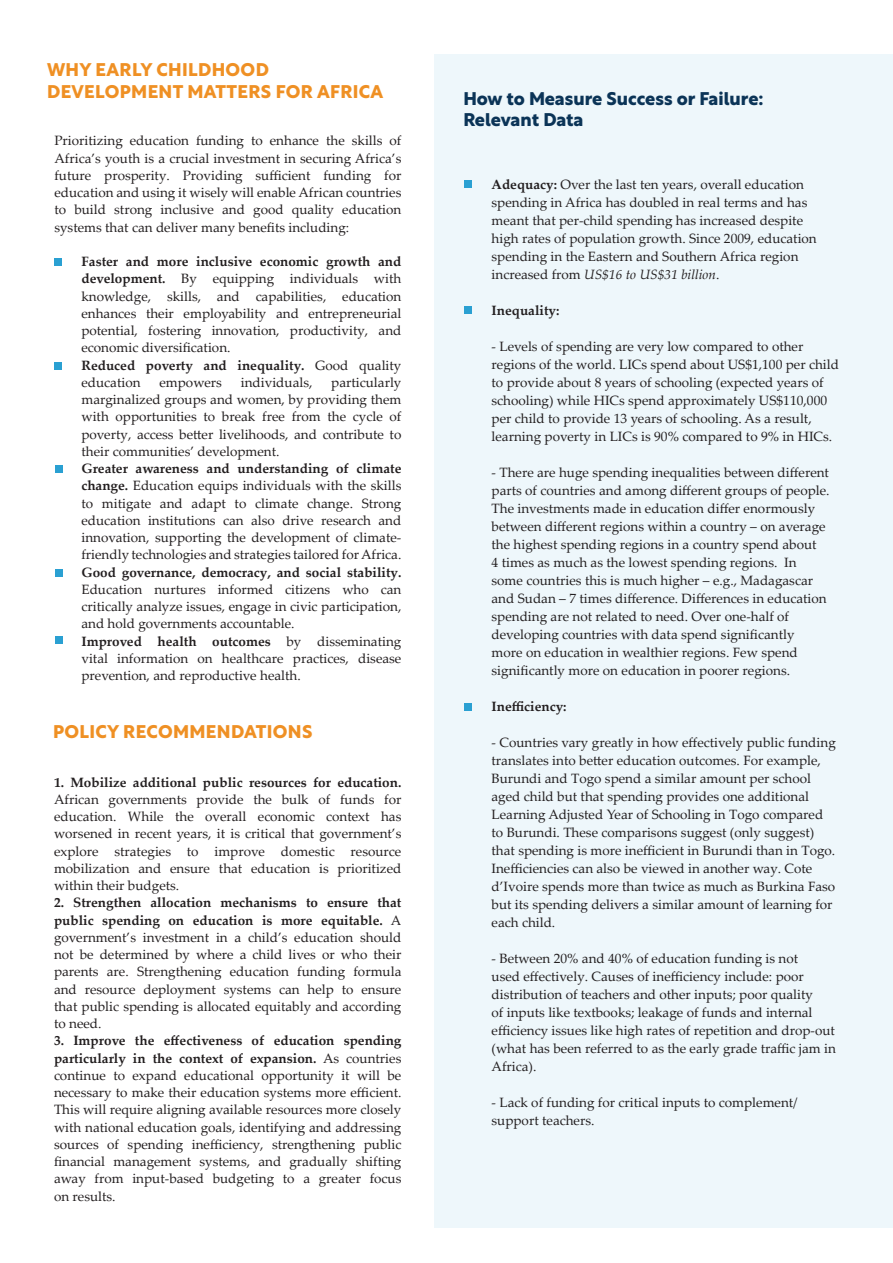
<style>
.page{position:relative;width:893px;height:1263px;background:#fff}
.page>*{position:absolute;margin:0;border:0;box-sizing:border-box;transform-origin:0 0}
.t1{font:700 18px/21.6px "Rustica";letter-spacing:.02em;color:#ef9024}
.t2{font:700 18px "Rustica";letter-spacing:-.005em;color:#0b3457}
.t3{font:13.5px/17.2px "Palatino Linotype";color:#231f20;text-align:justify}
.t4{font:700 13.5px/17.2px "Palatino Linotype";color:#231f20}
.s1{font-weight:700}
.s2{font-weight:400}
.s3{font-style:italic}
</style>
<div class="page">
<div style="left:434px;top:54px;width:459px;height:1173px;background:#eef7fb"></div>
<div style="left:55px;top:258px;width:7px;height:8px;background:#2aa0d2"></div>
<div style="left:55px;top:362px;width:7px;height:8px;background:#2aa0d2"></div>
<div style="left:55px;top:636px;width:8px;height:7px;background:#2aa0d2"></div>
<div style="left:55px;top:569px;width:8px;height:7px;background:#2aa0d2"></div>
<div style="left:55px;top:465px;width:8px;height:7px;background:#2aa0d2"></div>
<div style="left:465px;top:180px;width:7px;height:8px;background:#2aa0d2"></div>
<div style="left:465px;top:306px;width:7px;height:8px;background:#2aa0d2"></div>
<div style="left:465px;top:704px;width:7px;height:7px;background:#2aa0d2"></div>
<p class="t1" style="left:47px;top:57px;width:338px">WHY EARLY CHILDHOOD<br>DEVELOPMENT MATTERS FOR AFRICA</p>
<p class="t3" style="left:54px;top:132px;width:349px">Prioritizing education funding to enhance the skills of Africa’s youth is a crucial investment in securing Africa’s future prosperity. Providing sufficient funding for education and using it wisely will enable African countries to build strong inclusive and good quality education systems that can deliver many benefits including:</p>
<p class="t3" style="left:81px;top:252px;width:322px;text-indent:-27px"><span class="s1">• Faster and more inclusive economic growth and development.</span> By equipping individuals with knowledge, skills, and capabilities, education enhances their employability and entrepreneurial potential, fostering innovation, productivity, and economic diversification.</p>
<p class="t4" style="left:81px;top:356px;width:321px;text-indent:-27px">• Reduced poverty and inequality. <span class="s2">Good quality education</span></p>
<p class="t3" style="left:81px;top:373px;width:322px;text-indent:250px">particularly marginalized groups and women, by providing them with opportunities to break free from the cycle of poverty, access better livelihoods, and contribute to their communities’ development.</p>
<p class="t3" style="left:81px;top:459px;width:321px;text-indent:-27px"><span class="s1">• Greater awareness and understanding of climate change.</span> Education equips individuals with the skills to mitigate and adapt to climate change. Strong education institutions can also drive research and innovation, supporting the development of climate&shy;friendly technologies and strategies tailored for Africa.</p>
<p class="t3" style="left:81px;top:563px;width:321px;text-indent:-27px"><span class="s1">• Good governance, democracy, and social stability.<br></span>Education nurtures informed citizens who can critically analyze issues, engage in civic participation, and hold governments accountable.</p>
<p class="t3" style="left:81px;top:632px;width:321px;text-indent:-27px"><span class="s1">• Improved health outcomes</span> by disseminating vital information on healthcare practices, disease prevention, and reproductive health.</p>
<p class="t3" style="left:159px;top:373px;width:64px">empowers</p>
<p class="t3" style="left:241px;top:373px;width:73px">individuals,</p>
<p class="t1" style="left:53px;top:719px;width:261px">POLICY RECOMMENDATIONS</p>
<p class="t3" style="left:54px;top:773px;width:349px"><span class="s1">1. Mobilize additional public resources for education.<br></span>African governments provide the bulk of funds for education. While the overall economic context has worsened in recent years, it is critical that government’s explore strategies to improve domestic resource mobilization and ensure that education is prioritized within their budgets.</p>
<p class="t3" style="left:54px;top:893px;width:349px"><span class="s1">2. Strengthen allocation mechanisms to ensure that public spending on education is more equitable.</span> A government’s investment in a child’s education should not be determined by where a child lives or who their parents are. Strengthening education funding formula and resource deployment systems can help to ensure that public spending is allocated equitably and according to need.</p>
<p class="t3" style="left:54px;top:1031px;width:349px"><span class="s1">3. Improve the effectiveness of education spending particularly in the context of expansion.</span> As countries continue to expand educational opportunity it will be necessary to make their education systems more efficient.<br>This will require aligning available resources more closely with national education goals, identifying and addressing sources of spending inefficiency, strengthening public financial management systems, and gradually shifting away from input-based budgeting to a greater focus on results.</p>
<p class="t2" style="left:463px;top:83px;width:302px">How to Measure Success or Failure:</p>
<p class="t2" style="left:463px;top:105px;width:122px">Relevant Data</p>
<p class="t3" style="left:492px;top:175px;width:327px;line-height:18px;text-align:left;text-indent:-27px"><span class="s1">• Adequacy:</span> Over the last ten years, overall education spending in Africa has doubled in real terms and has meant that per-child spending has increased despite high rates of population growth. Since 2009, education spending in the Eastern and Southern Africa region increased from <span class="s3">US$16 to US$31 billion</span>.</p>
<p class="t4" style="left:465px;top:301px;width:96px">• Inequality:</p>
<p class="t3" style="left:492px;top:337px;width:349px;line-height:18px;text-align:left">- Levels of spending are very low compared to other regions of the world. LICs spend about US$1,100 per child to provide about 8 years of schooling (expected years of schooling) while HICs spend approximately US$110,000 per child to provide 13 years of schooling. As a result, learning poverty in LICs is 90% compared to 9% in HICs.</p>
<p class="t3" style="left:492px;top:463px;width:340px;line-height:18px;text-align:left">- There are huge spending inequalities between different parts of countries and among different groups of people.<br>The investments made in education differ enormously between different regions within a country – on average the highest spending regions in a country spend about<br>4 times as much as the lowest spending regions. In some countries this is much higher – e.g., Madagascar and Sudan – 7 times difference. Differences in education spending are not related to need. Over one-half of developing countries with data spend significantly<br>more on education in wealthier regions. Few spend significantly more on education in poorer regions.</p>
<p class="t4" style="left:465px;top:697px;width:104px">• Inefficiency:</p>
<p class="t3" style="left:492px;top:733px;width:346px;line-height:18px;text-align:left">- Countries vary greatly in how effectively public funding translates into better education outcomes. For example, Burundi and Togo spend a similar amount per school aged child but that spending provides one additional Learning Adjusted Year of Schooling in Togo compared to Burundi. These comparisons suggest (only suggest) that spending is more inefficient in Burundi than in Togo.<br>Inefficiencies can also be viewed in another way. Cote d’Ivoire spends more than twice as much as Burkina Faso but its spending delivers a similar amount of learning for each child.</p>
<p class="t3" style="left:492px;top:949px;width:346px;line-height:18px;text-align:left">- Between 20% and 40% of education funding is not<br>used effectively. Causes of inefficiency include: poor distribution of teachers and other inputs; poor quality<br>of inputs like textbooks; leakage of funds and internal efficiency issues like high rates of repetition and drop-out (what has been referred to as the early grade traffic jam in Africa).</p>
<p class="t3" style="left:492px;top:1093px;width:308px;line-height:18px">- Lack of funding for critical inputs to complement/ support teachers.</p>
</div>
